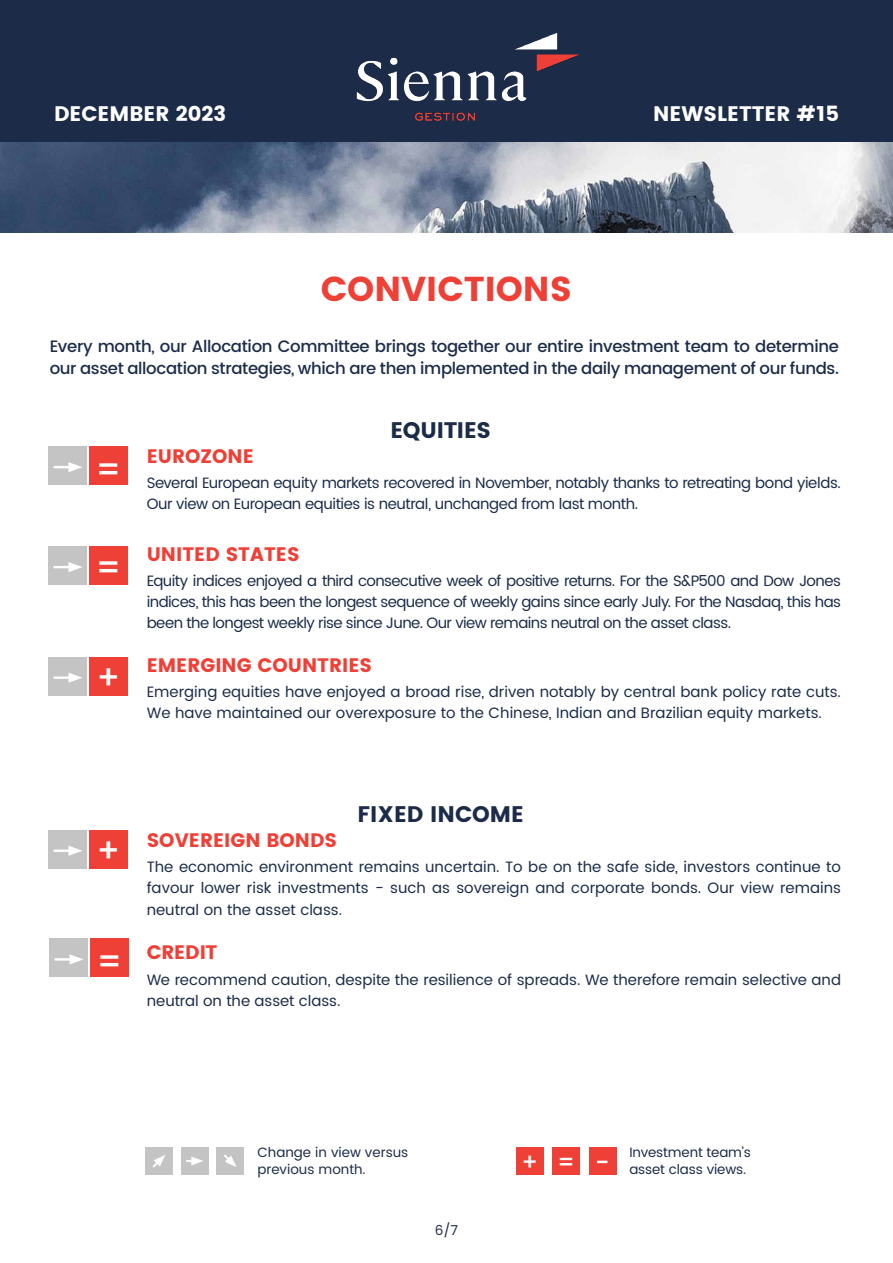
<style>
.page{position:relative;width:893px;height:1263px;background:#fff}
.page>*{position:absolute;margin:0;border:0;box-sizing:border-box;transform-origin:0 0}
.t1{font:700 34.5px "Poppins";color:#ee4036}
.t2{font:700 22.5px "Poppins";color:#1b2b48}
.t3{font:700 22.5px "Poppins";letter-spacing:-.02em;color:#1b2b48}
.t4{font:700 21px "Poppins";color:#fff}
.t5{font:700 19.5px "Poppins";color:#ee4036}
.t6{font:500 16.5px/22.5px "Poppins";letter-spacing:-.02em;color:#1b2b48}
.t7{font:15px/21px "Poppins";color:#1b2b48}
.t8{font:15px/21px "Poppins";letter-spacing:-.025em;color:#1b2b48}
.t9{font:13.5px/16.5px "Poppins";color:#1b2b48}
</style>
<div class="page">
<div style="left:145px;top:1147px;width:28px;height:28px;background:#c4c4c4"></div>
<div style="left:181px;top:1147px;width:28px;height:28px;background:#c4c4c4"></div>
<div style="left:216px;top:1147px;width:28px;height:28px;background:#c4c4c4"></div>
<svg style="left:152px;top:1155px;width:13px;height:13px"></svg>
<svg style="left:186px;top:1156px;width:17px;height:9px"></svg>
<svg style="left:224px;top:1154px;width:13px;height:13px"></svg>
<div style="left:516px;top:1147px;width:28px;height:28px;background:#ee4036"></div>
<div style="left:552px;top:1147px;width:28px;height:28px;background:#ee4036"></div>
<div style="left:589px;top:1147px;width:27px;height:28px;background:#ee4036"></div>
<div style="left:0;top:0;width:893px;height:142px;background:#1b2b48"></div>
<img style="left:356px;top:33px;width:224px;height:88px">
<img style="left:0;top:142px;width:893px;height:91px">
<div style="left:49px;top:657px;width:38px;height:38px;background:#c4c4c4"></div>
<div style="left:89px;top:657px;width:39px;height:38px;background:#ee4036"></div>
<hr style="left:54px;top:676px;width:19px;height:3px;background:#fff">
<svg style="left:68px;top:673px;width:14px;height:10px"></svg>
<div style="left:49px;top:830px;width:38px;height:38px;background:#c4c4c4"></div>
<div style="left:89px;top:830px;width:39px;height:38px;background:#ee4036"></div>
<hr style="left:54px;top:849px;width:19px;height:3px;background:#fff">
<svg style="left:68px;top:846px;width:14px;height:10px"></svg>
<div style="left:49px;top:546px;width:38px;height:39px;background:#c4c4c4"></div>
<div style="left:89px;top:546px;width:39px;height:39px;background:#ee4036"></div>
<svg style="left:54px;top:562px;width:28px;height:10px"></svg>
<div style="left:49px;top:446px;width:38px;height:39px;background:#c4c4c4"></div>
<div style="left:89px;top:446px;width:39px;height:39px;background:#ee4036"></div>
<svg style="left:54px;top:462px;width:28px;height:10px"></svg>
<div style="left:50px;top:939px;width:38px;height:38px;background:#c4c4c4"></div>
<div style="left:90px;top:939px;width:39px;height:38px;background:#ee4036"></div>
<svg style="left:55px;top:954px;width:28px;height:10px"></svg>
<h3 class="t4" style="left:54px;top:102px;width:174px">DECEMBER 2023</h3>
<h3 class="t4" style="left:653px;top:102px;width:187px">NEWSLETTER #15</h3>
<h1 class="t1" style="left:321px;top:269px;width:253px">CONVICTIONS</h1>
<p class="t6" style="left:50px;top:335px;width:791px">Every month, our Allocation Committee brings together our entire investment team to determine our asset allocation strategies, which are then implemented in the daily management of our funds.</p>
<h2 class="t3" style="left:390px;top:417px;width:102px">EQUITIES</h2>
<h3 class="t5" style="left:147px;top:444px;width:109px">EUROZONE</h3>
<p class="t8" style="left:147px;top:473px;width:696px">Several European equity markets recovered in November, notably thanks to retreating bond yields.<br>Our view on European equities is neutral, unchanged from last month.</p>
<h3 class="t5" style="left:147px;top:543px;width:154px">UNITED STATES</h3>
<p class="t7" style="left:147px;top:571px;width:696px;text-align:justify">Equity indices enjoyed a third consecutive week of positive returns. For the S&amp;P500 and Dow Jones indices, this has been the longest sequence of weekly gains since early July. For the Nasdaq, this has been the longest weekly rise since June. Our view remains neutral on the asset class.</p>
<h3 class="t5" style="left:147px;top:654px;width:227px">EMERGING COUNTRIES</h3>
<p class="t7" style="left:147px;top:682px;width:696px">Emerging equities have enjoyed a broad rise, driven notably by central bank policy rate cuts.<br>We have maintained our overexposure to the Chinese, Indian and Brazilian equity markets.</p>
<h2 class="t2" style="left:357px;top:801px;width:168px">FIXED INCOME</h2>
<h3 class="t5" style="left:147px;top:828px;width:192px">SOVEREIGN BONDS</h3>
<p class="t7" style="left:147px;top:857px;width:696px">The economic environment remains uncertain. To be on the safe side, investors continue to favour lower risk investments - such as sovereign and corporate bonds. Our view remains</p>
<p class="t7" style="left:147px;top:900px;width:197px">neutral on the asset class.</p>
<h3 class="t5" style="left:147px;top:941px;width:72px">CREDIT</h3>
<p class="t7" style="left:147px;top:969px;width:696px">We recommend caution, despite the resilience of spreads. We therefore remain selective and neutral on the asset class.</p>
<p class="t9" style="left:257px;top:1144px;width:152px">Change in view versus previous month.</p>
<p class="t9" style="left:629px;top:1144px;width:123px">Investment team’s asset class views.</p>
<p class="t9" style="left:435px;top:1222px;width:25px">6/7</p>
</div>
